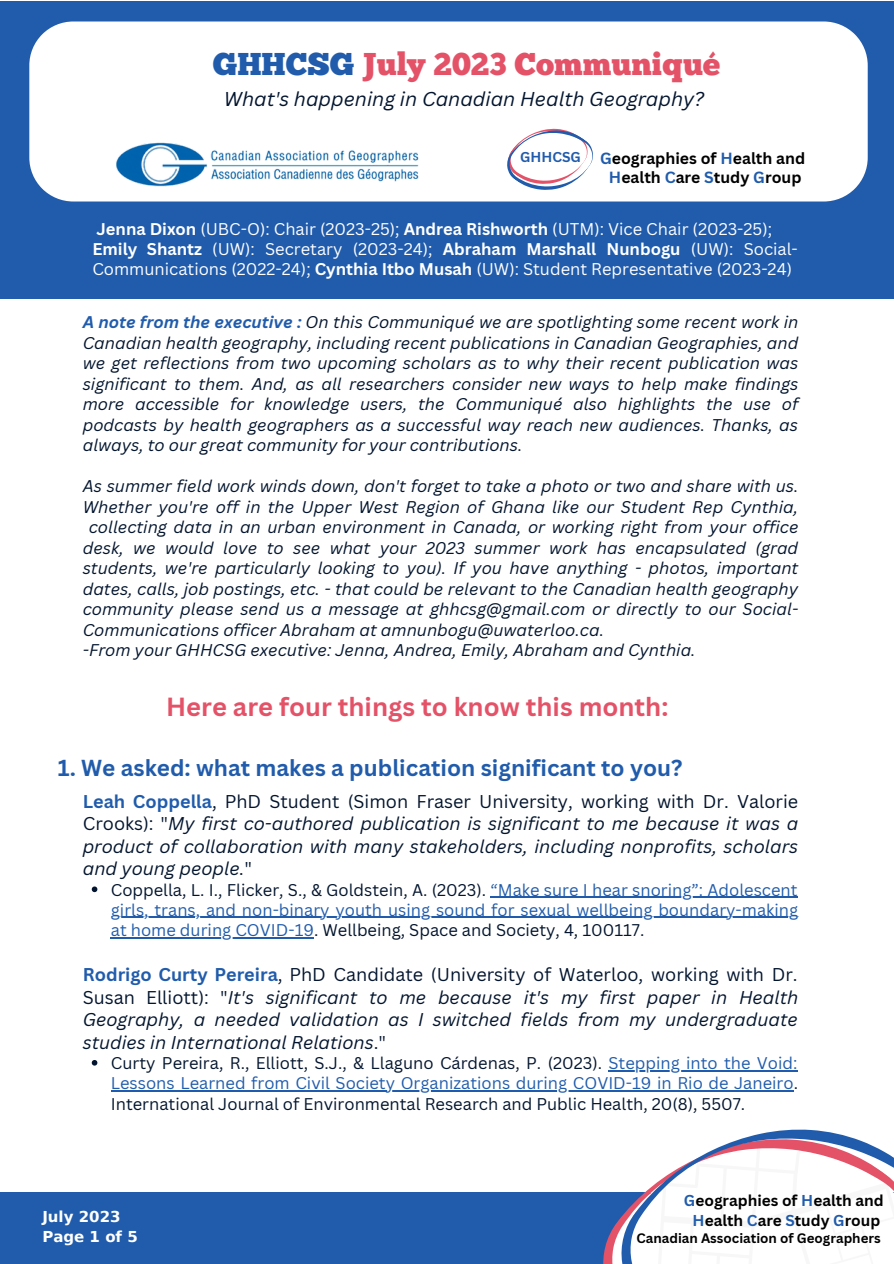
<style>
.page{position:relative;width:894px;height:1264px;background:#fff}
.page>*{position:absolute;margin:0;border:0;box-sizing:border-box;transform-origin:0 0}
.t1{font:31.5px "Chunk Five";color:#e45268}
.t2{font:700 25.5px "Canva Sans";color:#e45268}
.t3{font:700 22.5px "Canva Sans";color:#215cac}
.t4{font:italic 19.5px "Canva Sans";color:#03152e}
.t5{font:italic 18px/22.5px "Canva Sans";color:#03152e;text-align:justify}
.t6{font:italic 16.5px/20.5px "Canva Sans";color:#03152e;text-align:justify}
.t7{font:16.5px/20.2px "Canva Sans";color:#fff}
.t8{font:16.5px/20.2px "Canva Sans";color:#03152e;text-align:justify}
.t9{font:16.5px/20.2px "Canva Sans";color:#215cac;text-align:justify}
.t10{font:700 15.75px/19.8px "Canva Sans";color:#000;text-align:center}
.t11{font:700 15.3px/19.2px "Canva Sans";color:#000;text-align:center}
.t12{font:700 15px "DejaVu Sans";color:#fff}
.t13{font:700 13.95px "Canva Sans";color:#215cac}
.t14{font:700 13.35px "Canva Sans";color:#000}
.s1{color:#215cac}
.s2{font-weight:700}
.s3{font-weight:700;color:#215cac}
.s4{font-weight:700;font-style:normal;color:#215cac}
.s5{font-style:normal}
.s6{color:#03152e}
</style>
<div class="page">
<div style="left:0;top:1192px;width:893px;height:71px;background:#215cac"></div>
<div style="left:0;top:1px;width:893px;height:297px;background:#215cac"></div>
<div style="left:29px;top:21px;width:838px;height:180px;background:#fff"></div>
<svg style="left:594px;top:1070px;width:299px;height:193px"></svg>
<img style="left:113px;top:140px;width:307px;height:47px">
<svg style="left:499px;top:109px;width:132px;height:93px;background:#f4f3f7"></svg>
<svg style="left:92px;top:886px;width:5px;height:6px"></svg>
<hr style="left:490px;top:896px;width:307px;height:1px;background:#215cac">
<hr style="left:111px;top:916px;width:687px;height:2px;background:#215cac">
<hr style="left:111px;top:937px;width:203px;height:1px;background:#215cac">
<svg style="left:92px;top:1060px;width:5px;height:5px"></svg>
<hr style="left:608px;top:1070px;width:189px;height:1px;background:#215cac">
<hr style="left:111px;top:1090px;width:682px;height:1px;background:#215cac">
<p class="t1" style="left:213px;top:52px;width:508px"><span class="s1">GHHCSG</span> July 2023 Communiqué</p>
<p class="t4" style="left:224px;top:86px;width:482px">What's happening in Canadian Health Geography?</p>
<p class="t13" style="left:520px;top:147px;width:62px">GHHCSG</p>
<p class="t10" style="left:600px;top:148px;width:206px"><span class="s1">G</span>eographies of <span class="s1">H</span>ealth and<br><span class="s1">H</span>ealth <span class="s1">C</span>are <span class="s1">S</span>tudy <span class="s1">G</span>roup</p>
<p class="t7" style="left:96px;top:218px;width:677px"><span class="s2">Jenna Dixon</span> (UBC-O): Chair (2023-25); <span class="s2">Andrea Rishworth</span> (UTM): Vice Chair (2023-25);</p>
<p class="t7" style="left:92px;top:238px;width:706px"><span class="s2">Emily Shantz</span> (UW): Secretary (2023-24); <span class="s2">Abraham Marshall Nunbogu</span> (UW): Social-<br>Communications (2022-24); <span class="s2">Cynthia Itbo Musah</span> (UW): Student Representative (2023-24)</p>
<p class="t6" style="left:83px;top:311px;width:717px"><span class="s3">A note from the executive :</span> On this Communiqué we are spotlighting some recent work in Canadian health geography, including recent publications in Canadian Geographies, and we get reflections from two upcoming scholars as to why their recent publication was significant to them. And, as all researchers consider new ways to help make findings more accessible for knowledge users, the Communiqué also highlights the use of podcasts by health geographers as a successful way reach new audiences. Thanks, as always, to our great community for your contributions.</p>
<p class="t6" style="left:83px;top:475px;width:717px">As summer field work winds down, don't forget to take a photo or two and share with us.</p>
<p class="t6" style="left:83px;top:496px;width:716px">Whether you're off in the Upper West Region of Ghana like our Student Rep Cynthia,</p>
<p class="t6" style="left:89px;top:516px;width:711px">collecting data in an urban environment in Canada, or working right from your office</p>
<p class="t6" style="left:83px;top:537px;width:716px">desk, we would love to see what your 2023 summer work has encapsulated (grad</p>
<p class="t6" style="left:83px;top:557px;width:717px">students, we're particularly looking to you). If you have anything - photos, important</p>
<p class="t6" style="left:83px;top:578px;width:716px">dates, calls, job postings, etc. - that could be relevant to the Canadian health geography</p>
<p class="t6" style="left:83px;top:598px;width:716px">community please send us a message at ghhcsg@gmail.com or directly to our Social-</p>
<p class="t6" style="left:83px;top:619px;width:522px">Communications officer Abraham at amnunbogu@uwaterloo.ca.</p>
<p class="t6" style="left:83px;top:639px;width:614px">-From your GHHCSG executive: Jenna, Andrea, Emily, Abraham and Cynthia.</p>
<p class="t2" style="left:166px;top:688px;width:503px">Here are four things to know this month:</p>
<p class="t3" style="left:58px;top:752px;width:626px">1. We asked: what makes a publication significant to you?</p>
<p class="t5" style="left:83px;top:789px;width:717px"><span class="s4">Leah Coppella</span><span class="s5">, PhD Student (Simon Fraser University, working with Dr. Valorie Crooks): "</span>My first co-authored publication is significant to me because it was a product of collaboration with many stakeholders, including nonprofits, scholars and young people.<span class="s5">"</span></p>
<p class="t9" style="left:111px;top:879px;width:688px"><span class="s6">Coppella, L. I., Flicker, S., &amp; Goldstein, A. (2023).</span> “Make sure I hear snoring”: Adolescent girls, trans, and non-binary youth using sound for sexual wellbeing boundary-making at home during COVID-19<span class="s6">. Wellbeing, Space and Society, 4, 100117.</span></p>
<p class="t5" style="left:83px;top:962px;width:717px"><span class="s4">Rodrigo Curty Pereira</span><span class="s5">, PhD Candidate (University of Waterloo, working with Dr.<br>Susan Elliott): "</span>It's significant to me because it's my first paper in Health Geography, a needed validation as I switched fields from my undergraduate studies in International Relations<span class="s5">."</span></p>
<p class="t8" style="left:111px;top:1052px;width:688px">Curty Pereira, R., Elliott, S.J., &amp; Llaguno Cárdenas, P. (2023). <span class="s1">Stepping into the Void:<br>Lessons Learned from Civil Society Organizations during COVID-19 in Rio de Janeiro</span>.<br>International Journal of Environmental Research and Public Health, 20(8), 5507.</p>
<p class="t12" style="left:42px;top:1207px;width:80px">July 2023</p>
<p class="t12" style="left:42px;top:1228px;width:97px">Page 1 of 5</p>
<p class="t11" style="left:683px;top:1190px;width:201px"><span class="s1">G</span>eographies of <span class="s1">H</span>ealth and<br><span class="s1">H</span>ealth <span class="s1">C</span>are <span class="s1">S</span>tudy <span class="s1">G</span>roup</p>
<p class="t14" style="left:636px;top:1228px;width:246px">Canadian Association of Geographers</p>
</div>
